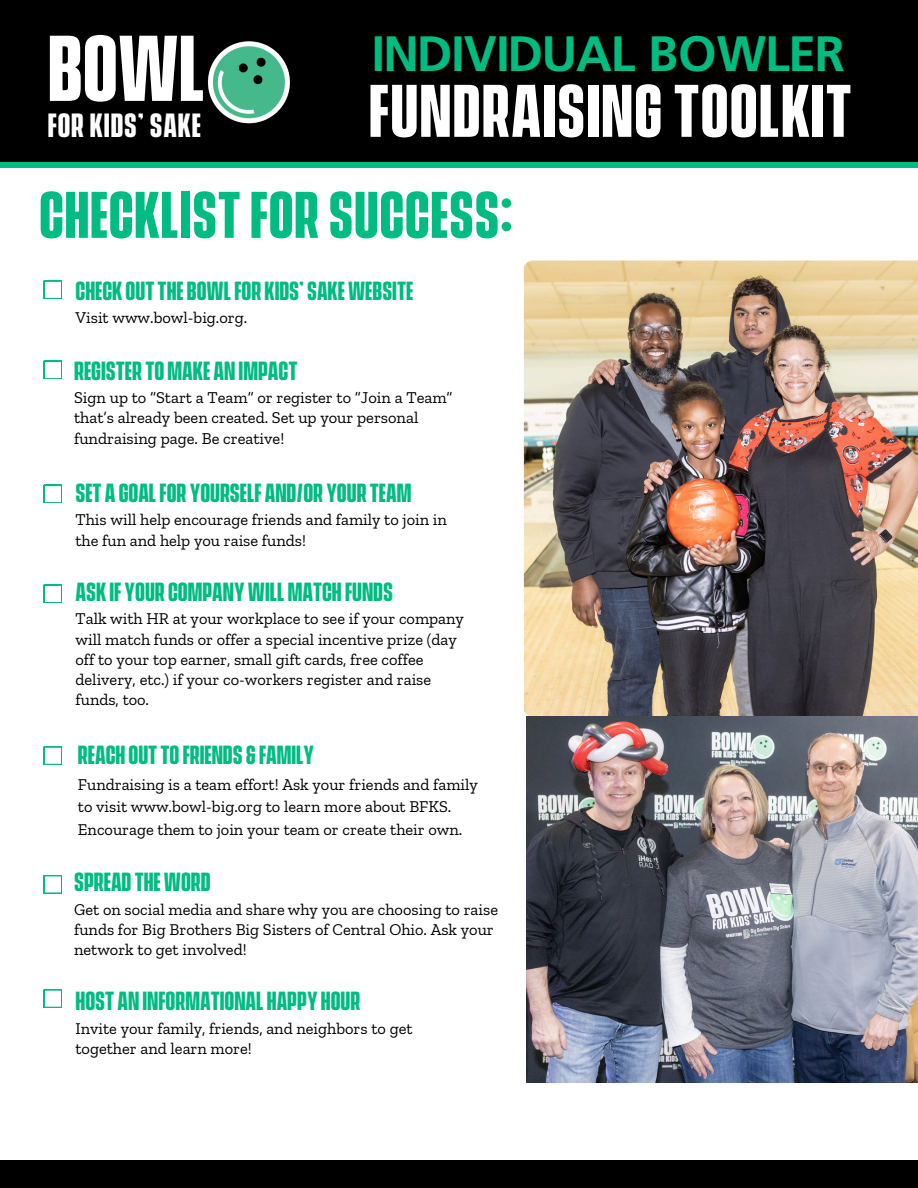
<style>
.page{position:relative;width:918px;height:1188px;background:#fff}
.page>*{position:absolute;margin:0;border:0;box-sizing:border-box;transform-origin:0 0}
.t1{font:700 85.05px "Vanguard CF";color:#fff}
.t2{font:700 67.8px "Vanguard CF";letter-spacing:.02em;color:#fff}
.t3{font:700 60px "Vanguard CF";letter-spacing:.01em;color:#00bc81}
.t4{font:700 49.65px "Crave Sans";color:#00bc81}
.t5{font:700 30.6px "Vanguard CF";letter-spacing:.03em;color:#fff}
.t6{font:700 24px "Vanguard CF";color:#00bc81}
.t7{font:16.5px/20.2px "Zilla Slab";color:#000}
</style>
<div class="page">
<div style="left:0;top:0;width:918px;height:165px;background:#000"></div>
<img style="left:208px;top:41px;width:82px;height:83px">
<div style="left:0;top:162px;width:918px;height:6px;background:#00bc81"></div>
<img style="left:524px;top:261px;width:394px;height:456px">
<div style="left:0;top:1161px;width:918px;height:27px;background:#000"></div>
<img style="left:526px;top:717px;width:392px;height:365px">
<svg style="left:44px;top:281px;width:18px;height:18px"></svg>
<svg style="left:44px;top:361px;width:18px;height:18px"></svg>
<svg style="left:44px;top:485px;width:18px;height:18px"></svg>
<svg style="left:44px;top:585px;width:18px;height:18px"></svg>
<svg style="left:44px;top:747px;width:18px;height:18px"></svg>
<svg style="left:44px;top:875px;width:18px;height:18px"></svg>
<svg style="left:44px;top:990px;width:18px;height:18px"></svg>
<h4 class="t1" style="left:48px;top:36px;width:159px">BOWL</h4>
<h4 class="t5" style="left:48px;top:113px;width:155px">FOR KIDS’ SAKE</h4>
<p class="t4" style="left:373px;top:22px;width:475px">INDIVIDUAL BOWLER</p>
<h5 class="t2" style="left:369px;top:85px;width:484px">FUNDRAISING TOOLKIT</h5>
<p class="t3" style="left:39px;top:192px;width:475px">CHECKLISTFOR SUCCESS:</p>
<p class="t6" style="left:76px;top:281px;width:339px">CHECK OUTTHE BOWLFOR KIDS’ SAKEWEBSITE</p>
<p class="t7" style="left:76px;top:308px;width:173px">Visit www.bowl-big.org.</p>
<h6 class="t6" style="left:74px;top:361px;width:225px">REGISTER TOMAKE AN IMPACT</h6>
<h6 class="t7" style="left:74px;top:387px;width:380px">Sign up to “Start a Team” or register to “Join a Team” that’s already been created. Set up your personal fundraising page. Be creative!</h6>
<p class="t6" style="left:76px;top:483px;width:337px">SET A GOALFOR YOURSELF AND/OR YOUR TEAM</p>
<p class="t7" style="left:76px;top:510px;width:373px">This will help encourage friends and family to join in the fun and help you raise funds!</p>
<h6 class="t6" style="left:76px;top:582px;width:319px">ASK IF YOUR COMPANYWILLMATCH FUNDS</h6>
<h6 class="t7" style="left:76px;top:609px;width:390px">Talk with HR at your workplace to see if your company will match funds or offer a special incentive prize (day off to your top earner, small gift cards, free coffee delivery, etc.) if your co-workers register and raise funds, too.</h6>
<p class="t6" style="left:78px;top:745px;width:238px">REACH OUTTO FRIENDS &amp; FAMILY</p>
<p class="t7" style="left:78px;top:773px;width:401px;line-height:22.5px">Fundraising is a team effort! Ask your friends and family to visit www.bowl-big.org to learn more about BFKS.<br>Encourage them to join your team or create their own.</p>
<h6 class="t6" style="left:74px;top:873px;width:138px">SPREAD THEWORD</h6>
<h6 class="t7" style="left:74px;top:899px;width:425px">Get on social media and share why you are choosing to raise funds for Big Brothers Big Sisters of Central Ohio. Ask your network to get involved!</h6>
<p class="t6" style="left:76px;top:992px;width:286px">HOST AN INFORMATIONAL HAPPY HOUR</p>
<p class="t7" style="left:76px;top:1018px;width:339px">Invite your family, friends, and neighbors to get together and learn more!</p>
</div>
